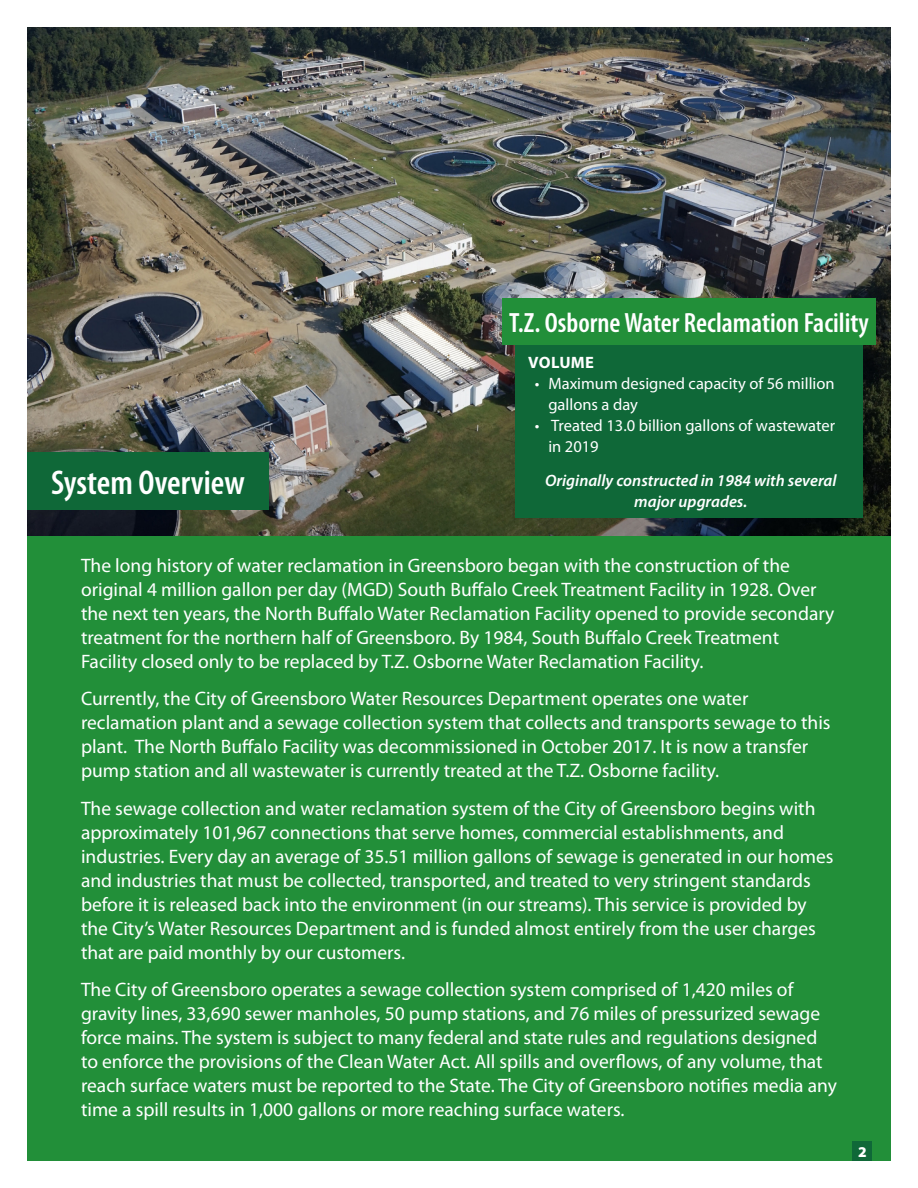
<style>
.page{position:relative;width:918px;height:1188px;background:#fff}
.page>*{position:absolute;margin:0;border:0;box-sizing:border-box;transform-origin:0 0}
.t1{font:600 condensed 34.5px "Myriad Pro";color:#fff}
.t2{font:600 condensed 27.9px "Myriad Pro";color:#fff}
.t3{font:19.5px/24px "Myriad Pro";color:#fff}
.t4{font:16.5px/21px "Myriad Pro";color:#fff}
.t5{font:italic 600 16.5px/21px "Myriad Pro";color:#fff;text-align:center}
.t6{font:700 16.5px "Myriad Pro";letter-spacing:.02em;color:#fff}
.t7{font:900 15px "Myriad Pro";color:#fff}
</style>
<div class="page">
<div style="left:27px;top:307px;width:864px;height:854px;background:#228f39"></div>
<img style="left:27px;top:27px;width:864px;height:509px">
<div style="left:27px;top:452px;width:242px;height:58px;background:#0f6838"></div>
<div style="left:516px;top:320px;width:347px;height:198px;background:#0f6838"></div>
<div style="left:502px;top:298px;width:374px;height:47px;background:#228f39"></div>
<div style="left:852px;top:1141px;width:20px;height:20px;background:#0f6838"></div>
<p class="t2" style="left:509px;top:306px;width:361px">T.Z. Osborne Water Reclamation Facility</p>
<p class="t1" style="left:51px;top:462px;width:195px">System Overview</p>
<p class="t6" style="left:528px;top:352px;width:67px">VOLUME</p>
<p class="t4" style="left:548px;top:373px;width:288px;text-indent:-14px">• Maximum designed capacity of 56 million gallons a day</p>
<p class="t4" style="left:548px;top:415px;width:288px;text-indent:-14px">• Treated 13.0 billion gallons of wastewater in 2019</p>
<p class="t5" style="left:545px;top:469px;width:293px">Originally constructed in 1984 with several major upgrades.</p>
<p class="t3" style="left:81px;top:553px;width:755px">The long history of water reclamation in Greensboro began with the construction of the original 4 million gallon per day (MGD) South Buffalo Creek Treatment Facility in 1928. Over the next ten years, the North Buffalo Water Reclamation Facility opened to provide secondary treatment for the northern half of Greensboro. By 1984, South Buffalo Creek Treatment Facility closed only to be replaced by T.Z. Osborne Water Reclamation Facility.</p>
<p class="t3" style="left:81px;top:687px;width:751px">Currently, the City of Greensboro Water Resources Department operates one water reclamation plant and a sewage collection system that collects and transports sewage to this plant. The North Buffalo Facility was decommissioned in October 2017. It is now a transfer pump station and all wastewater is currently treated at the T.Z. Osborne facility.</p>
<p class="t3" style="left:81px;top:796px;width:754px">The sewage collection and water reclamation system of the City of Greensboro begins with approximately 101,967 connections that serve homes, commercial establishments, and industries. Every day an average of 35.51 million gallons of sewage is generated in our homes and industries that must be collected, transported, and treated to very stringent standards before it is released back into the environment (in our streams). This service is provided by the City’s Water Resources Department and is funded almost entirely from the user charges that are paid monthly by our customers.</p>
<p class="t3" style="left:81px;top:978px;width:758px">The City of Greensboro operates a sewage collection system comprised of 1,420 miles of gravity lines, 33,690 sewer manholes, 50 pump stations, and 76 miles of pressurized sewage force mains. The system is subject to many federal and state rules and regulations designed to enforce the provisions of the Clean Water Act. All spills and overflows, of any volume, that reach surface waters must be reported to the State. The City of Greensboro notifies media any time a spill results in 1,000 gallons or more reaching surface waters.</p>
<p class="t7" style="left:858px;top:1142px;width:10px">2</p>
</div>
